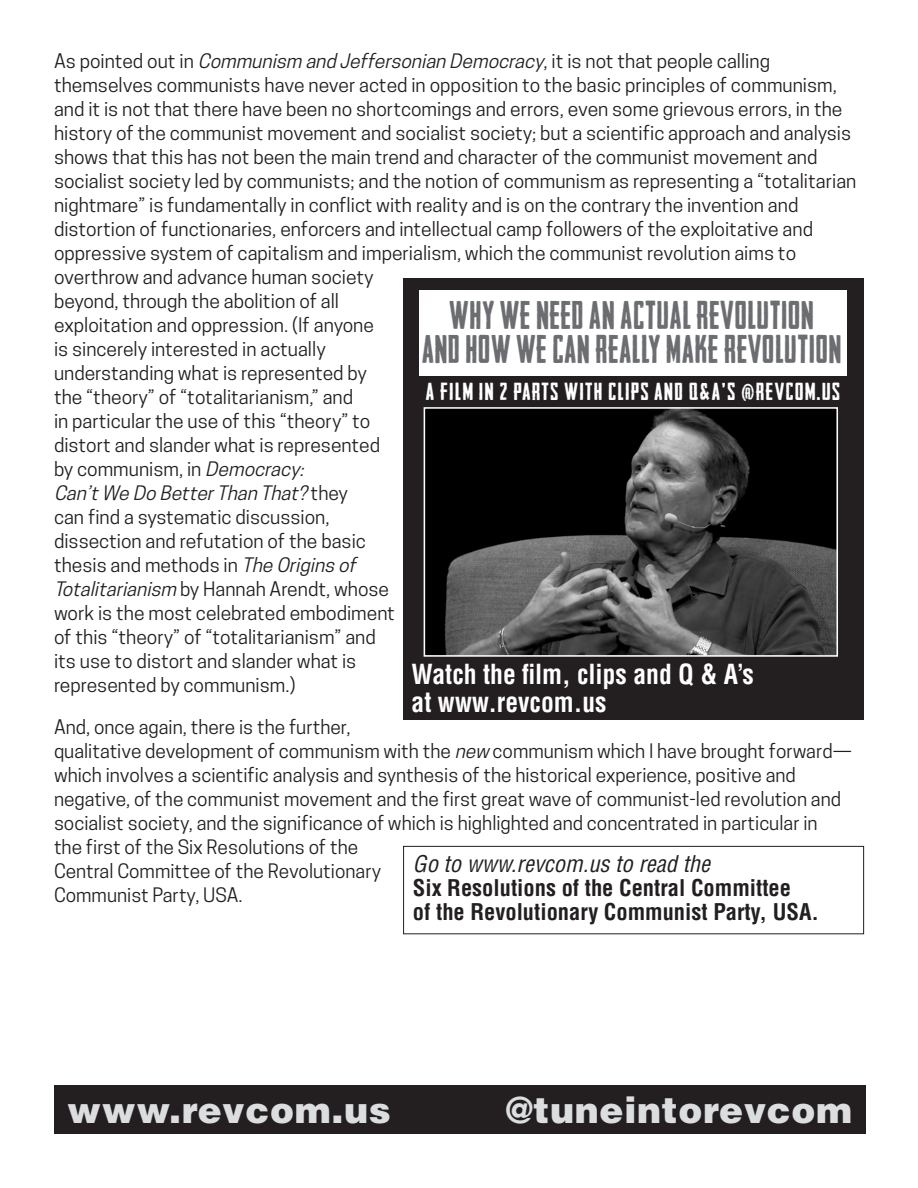
<style>
.page{position:relative;width:918px;height:1188px;background:#fff}
.page>*{position:absolute;margin:0;border:0;box-sizing:border-box;transform-origin:0 0}
.t1{font:37.8px/33.5px "Headliner No.45";letter-spacing:.03em;color:#6c6d70;text-align:center;scale:.88 1}
.t2{font:900 36px "Helvetica LT Std";letter-spacing:.02em;color:#dcdddf}
.t3{font:700 condensed 27px/27.9px "Helvetica LT Std";color:#fff;scale:.95 1}
.t4{font:23.25px "Headliner No.45";letter-spacing:.07em;color:#fff}
.t5{font:700 condensed 22.5px/24px "Helvetica LT Std";color:#231f20}
.t6{font:18.75px/24px "Cooper Hewitt";color:#231f20}
.s1{font-style:italic}
.s2{font-weight:400;font-style:italic}
</style>
<div class="page">
<div style="left:404px;top:278px;width:460px;height:441px;background:#231f20"></div>
<div style="left:54px;top:1085px;width:811px;height:49px;background:#231f20"></div>
<div style="left:403px;top:846px;width:461px;height:88px;border:1px solid #231f20"></div>
<div style="left:419px;top:290px;width:428px;height:82px;background:#fff"></div>
<img style="left:427px;top:410px;width:408px;height:244px">
<div style="left:424px;top:407px;width:414px;height:250px;border:2px solid #fff"></div>
<p class="t6" style="left:54px;top:49px;width:804px">A s p o i n t e d o u t i n <span class="s1">Communism and Jeffersonian Democracy</span>, i t i s n o t t h a t p e o p l e c a l l i n g themselves communists have never acted in opposition to the basic principles of communism, and it is not that there have been no shortcomings and errors, even some grievous errors, in the history of the communist movement and socialist society; but a scientific approach and analysis shows that this has not been the main trend and character of the communist movement and socialist society led by communists; and the notion of communism as representing a “totalitarian nightmare” is fundamentally in conflict with reality and is on the contrary the invention and distortion of functionaries, enforcers and intellectual camp followers of the exploitative and oppressive system of capitalism and imperialism, which the communist revolution aims to overthrow and advance human society<br>beyond, through the abolition of all<br>exploitation and oppression. (If anyone<br>is sincerely interested in actually<br>understanding what is represented by<br>the “theory” of “totalitarianism,” and<br>in particular the use of this “theory” to<br>distort and slander what is represented<br>by communism, in <span class="s1">Democracy:<br>Can’tWe Do BetterThan That?</span> t h e y<br>can find a systematic discussion,<br>dissection and refutation of the basic<br>thesis and methods in <span class="s1">The Origins of<br>Totalitarianism</span> by Hannah Arendt, whose<br>work is the most celebrated embodiment<br>of this “theory” of “totalitarianism” and<br>its use to distort and slander what is<br>represented by communism.)</p>
<p class="t6" style="left:54px;top:715px;width:799px">And, once again, there is the further,<br>qualitative development of communism with the <span class="s1">new</span> communism which I have brought forward— which involves a scientific analysis and synthesis of the historical experience, positive and negative, of the communist movement and the first great wave of communist-led revolution and socialist society, and the significance of which is highlighted and concentrated in particular in<br>the first of the Six Resolutions of the<br>Central Committee of the Revolutionary<br>Communist Party, USA.</p>
<p class="t1" style="left:422px;top:299px;width:478px">WHY WE NEED AN ACTUAL REVOLUTION<br>AND HOW WE CAN REALLY MAKE REVOLUTION</p>
<p class="t4" style="left:426px;top:377px;width:415px">A FILM IN 2 PARTS WITH CLIPS AND Q&amp;A’S @REVCOM.US</p>
<p class="t3" style="left:412px;top:660px;width:362px">Watch the film, clips and Q &amp; A’s at www.revcom.us</p>
<p class="t5" style="left:413px;top:852px;width:408px"><span class="s2">Go to www.revcom.us to read the<br></span>Six Resolutions of the Central Committee<br>of the Revolutionary Communist Party, USA.</p>
<p class="t2" style="left:67px;top:1086px;width:325px">www.revcom.us</p>
<p class="t2" style="left:506px;top:1086px;width:348px">@tuneintorevcom</p>
</div>
